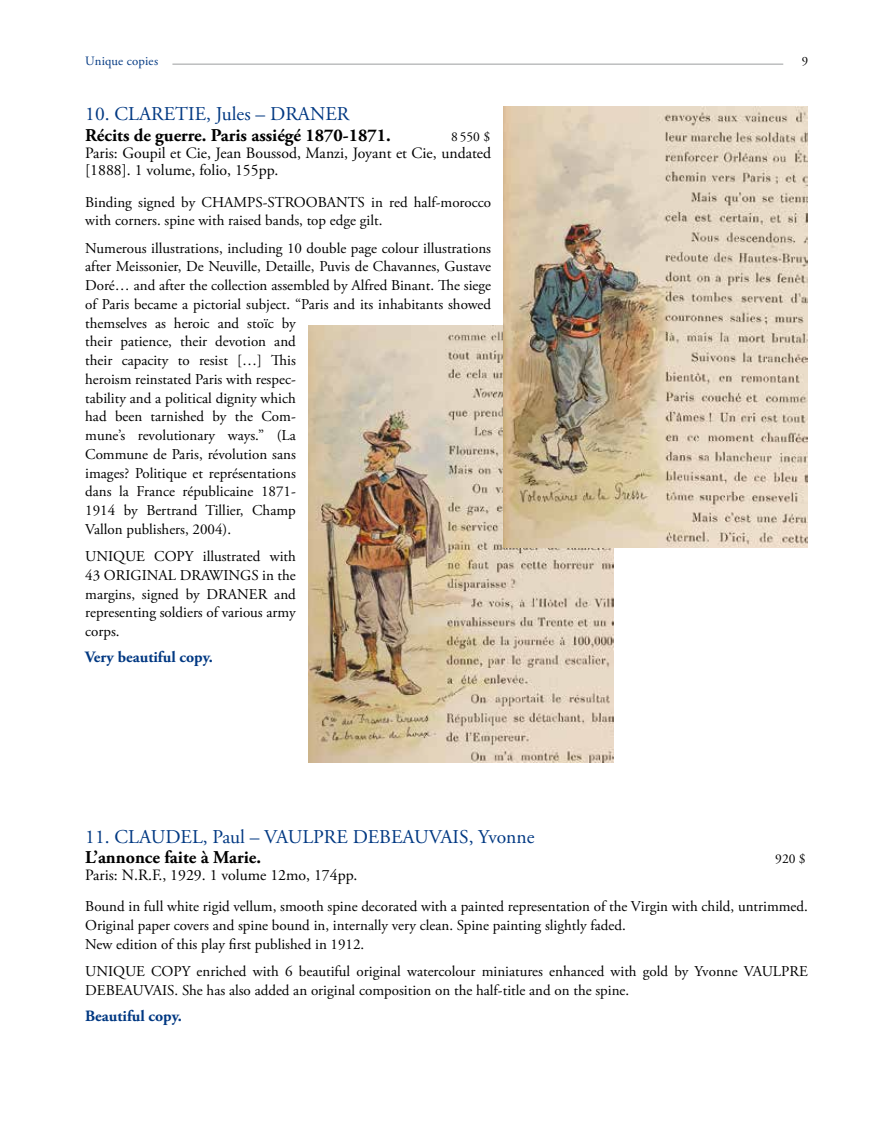
<style>
.page{position:relative;width:893px;height:1127px;background:#fff}
.page>*{position:absolute;margin:0;border:0;box-sizing:border-box;transform-origin:0 0}
.t1{font:19.5px "Adobe Garamond Pro";color:#003882}
.t2{font:700 18px "Adobe Garamond Pro";color:#000}
.t3{font:15.75px/17.2px "Adobe Garamond Pro";color:#000}
.t4{font:700 15.75px "Adobe Garamond Pro";color:#003882}
.t5{font:15px/18.8px "Adobe Garamond Pro";color:#000}
.t6{font:13.5px "Adobe Garamond Pro";color:#000}
.t7{font:12.75px "Adobe Garamond Pro";color:#003882}
.t8{font:12.75px "Adobe Garamond Pro";color:#000}
</style>
<div class="page">
<hr style="left:172px;top:64px;width:611px;height:1px;background:#9c9e9f">
<img style="left:309px;top:325px;width:304px;height:437px">
<img style="left:504px;top:106px;width:304px;height:441px">
<p class="t7" style="left:85px;top:53px;width:74px">Unique copies</p>
<p class="t8" style="left:802px;top:53px;width:8px">9</p>
<h1 class="t1" style="left:85px;top:103px;width:266px">10. CLARETIE, Jules – DRANER</h1>
<p class="t2" style="left:85px;top:124px;width:307px">Récits de guerre. Paris assiégé 1870-1871.</p>
<p class="t6" style="left:451px;top:128px;width:40px">8550 $</p>
<p class="t3" style="left:85px;top:145px;width:407px">Paris: Goupil et Cie, Jean Boussod, Manzi, Joyant et Cie, undated [1888]. 1 volume, folio, 155pp.</p>
<p class="t5" style="left:85px;top:193px;width:407px">Binding signed by CHAMPS-STROOBANTS in red half-morocco with corners. spine with raised bands, top edge gilt.</p>
<p class="t5" style="left:85px;top:239px;width:407px">Numerous illustrations, including 10 double page colour illustrations after Meissonier, De Neuville, Detaille, Puvis de Chavannes, Gustave Doré… and after the collection assembled by Alfred Binant. The siege of Paris became a pictorial subject. “Paris and its inhabitants showed themselves as heroic and stoïc by<br>their patience, their devotion and<br>their capacity to resist […] This<br>heroism reinstated Paris with respec-<br>tability and a political dignity which<br>had been tarnished by the Com-<br>mune’s revolutionary ways.” (La<br>Commune de Paris, révolution sans<br>images? Politique et représentations<br>dans la France républicaine 1871-<br>1914 by Bertrand Tillier, Champ<br>Vallon publishers, 2004).</p>
<p class="t5" style="left:85px;top:547px;width:212px;text-align:justify">UNIQUE COPY illustrated with 43 ORIGINAL DRAWINGS in the margins, signed by DRANER and representing soldiers of various army corps.</p>
<p class="t4" style="left:85px;top:648px;width:129px">Very beautiful copy.</p>
<h1 class="t1" style="left:85px;top:824px;width:451px">11. CLAUDEL, Paul – VAULPRE DEBEAUVAIS, Yvonne</h1>
<p class="t2" style="left:85px;top:846px;width:177px">L’annonce faite à Marie.</p>
<p class="t6" style="left:775px;top:850px;width:32px">920 $</p>
<p class="t3" style="left:85px;top:867px;width:274px">Paris: N.R.F., 1929. 1 volume 12mo, 174pp.</p>
<p class="t5" style="left:85px;top:898px;width:724px">Bound in full white rigid vellum, smooth spine decorated with a painted representation of the Virgin with child, untrimmed.<br>Original paper covers and spine bound in, internally very clean. Spine painting slightly faded.<br>New edition of this play first published in 1912.</p>
<p class="t5" style="left:85px;top:962px;width:724px">UNIQUE COPY enriched with 6 beautiful original watercolour miniatures enhanced with gold by Yvonne VAULPRE<br>DEBEAUVAIS. She has also added an original composition on the half-title and on the spine.</p>
<p class="t4" style="left:85px;top:1006px;width:98px">Beautiful copy.</p>
</div>
